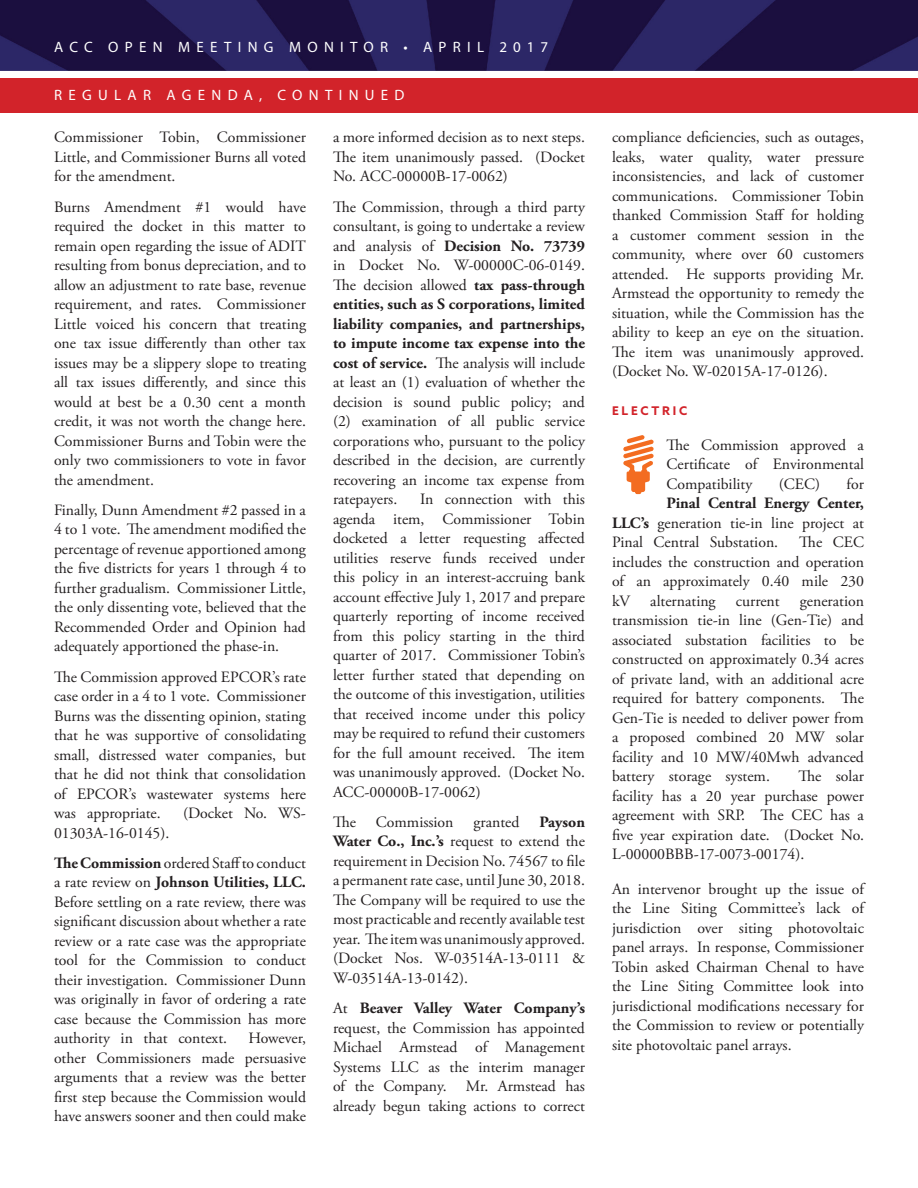
<style>
.page{position:relative;width:918px;height:1188px;background:#fff}
.page>*{position:absolute;margin:0;border:0;box-sizing:border-box;transform-origin:0 0}
.Body_copy{font:15.75px/19.5px "Adobe Garamond Pro";color:#231f20;text-align:justify}
.Red_subheads{font:15.75px/19.5px "Adobe Garamond Pro";color:#231f20;text-align:justify}
.Red_subheads-2{font:700 15.75px "Adobe Garamond Pro";color:#231f20}
.Red_banner_tags{font:15px "Myriad Pro";letter-spacing:.42em;color:#fff}
.Red_subheads-3{font:700 12px "Azo Sans";letter-spacing:.235em;color:#d2232a}
.s1{font-weight:700}
</style>
<div class="page">
<img style="left:0;top:0;width:918px;height:71px">
<div style="left:0;top:78px;width:918px;height:35px;background:#d2232a"></div>
<svg style="left:623px;top:435px;width:31px;height:59px"></svg>
<p class="Red_banner_tags" style="left:54px;top:37px;width:496px">ACC OPEN MEETING MONITOR • APRIL 2017</p>
<p class="Red_banner_tags" style="left:54px;top:86px;width:352px">REGULAR AGENDA, CONTINUED</p>
<p class="Body_copy" style="left:54px;top:128px;width:254px">Commissioner Tobin, Commissioner Little, and Commissioner Burns all voted for the amendment.</p>
<p class="Body_copy" style="left:54px;top:197px;width:254px">Burns Amendment #1 would have required the docket in this matter to remain open regarding the issue of ADIT resulting from bonus depreciation, and to allow an adjustment to rate base, revenue requirement, and rates. Commissioner Little voiced his concern that treating one tax issue differently than other tax issues may be a slippery slope to treating all tax issues differently, and since this would at best be a 0.30 cent a month credit, it was not worth the change here.<br>Commissioner Burns and Tobin were the only two commissioners to vote in favor the amendment.</p>
<p class="Body_copy" style="left:54px;top:501px;width:254px">Finally, Dunn Amendment #2 passed in a 4 to 1 vote. The amendment modified the percentage of revenue apportioned among the five districts for years 1 through 4 to further gradualism. Commissioner Little, the only dissenting vote, believed that the Recommended Order and Opinion had adequately apportioned the phase-in.</p>
<p class="Body_copy" style="left:54px;top:667px;width:253px">The Commission approved EPCOR’s rate case order in a 4 to 1 vote. Commissioner Burns was the dissenting opinion, stating that he was supportive of consolidating small, distressed water companies, but that he did not think that consolidation of EPCOR’s wastewater systems here was appropriate.</p>
<p class="Body_copy" style="left:183px;top:804px;width:124px">(Docket No. WS-</p>
<p class="Body_copy" style="left:54px;top:823px;width:117px">01303A-16-0145).</p>
<p class="Body_copy" style="left:54px;top:854px;width:254px"><span class="s1">The Commission</span> ordered Staff to conduct a rate review on <span class="s1">Johnson Utilities, LLC.<br></span>Before settling on a rate review, there was significant discussion about whether a rate review or a rate case was the appropriate tool for the Commission to conduct their investigation. Commissioner Dunn was originally in favor of ordering a rate case because the Commission has more authority in that context.</p>
<p class="Body_copy" style="left:54px;top:1029px;width:254px;text-indent:194px">However, other Commissioners made persuasive arguments that a review was the better first step because the Commission would have answers sooner and then could make</p>
<p class="Body_copy" style="left:333px;top:128px;width:253px">a more informed decision as to next steps.<br>The item unanimously passed. (Docket No. ACC-00000B-17-0062)</p>
<p class="Body_copy" style="left:333px;top:197px;width:254px">The Commission, through a third party consultant, is going to undertake a review and analysis of <span class="s1">Decision No. 73739 </span>in Docket No. W-00000C-06-0149.<br>The decision allowed <span class="s1">tax pass-through entities, such as S corporations, limited liability companies, and partnerships, to impute income tax expense into the cost of service.</span> The analysis will include at least an (1) evaluation of whether the decision is sound public policy; and (2) examination of all public service corporations who, pursuant to the policy described in the decision, are currently recovering an income tax expense from ratepayers.</p>
<p class="Body_copy" style="left:333px;top:490px;width:254px;text-indent:87px">In connection with this agenda item, Commissioner Tobin docketed a letter requesting affected utilities reserve funds received under this policy in an interest-accruing bank account effective July 1, 2017 and prepare quarterly reporting of income received from this policy starting in the third quarter of 2017. Commissioner Tobin’s letter further stated that depending on the outcome of this investigation, utilities that received income under this policy may be required to refund their customers for the full amount received. The item was unanimously approved. (Docket No.<br>ACC-00000B-17-0062)</p>
<p class="Body_copy" style="left:333px;top:813px;width:25px">The</p>
<p class="Body_copy" style="left:376px;top:813px;width:79px">Commission</p>
<p class="Body_copy" style="left:474px;top:813px;width:47px">granted</p>
<p class="Body_copy" style="left:333px;top:813px;width:254px;text-indent:206px"><span class="s1">Payson Water Co., Inc.’s</span> request to extend the requirement in Decision No. 74567 to file a permanent rate case, until June 30, 2018.<br>The Company will be required to use the most practicable and recently available test year. The item was unanimously approved. (Docket Nos. W-03514A-13-0111 &amp; W-03514A-13-0142).</p>
<p class="Body_copy" style="left:333px;top:999px;width:254px">At <span class="s1">Beaver Valley Water Company’s </span>request, the Commission has appointed Michael Armstead of Management Systems LLC as the interim manager of the Company. Mr. Armstead has already begun taking actions to correct</p>
<p class="Body_copy" style="left:612px;top:128px;width:254px">compliance deficiencies, such as outages, leaks, water quality, water pressure inconsistencies, and lack of customer communications. Commissioner Tobin thanked Commission Staff for holding a customer comment session in the community, where over 60 customers attended. He supports providing Mr.<br>Armstead the opportunity to remedy the situation, while the Commission has the ability to keep an eye on the situation.<br>The item was unanimously approved. (Docket No. W-02015A-17-0126).</p>
<p class="Red_subheads-3" style="left:612px;top:403px;width:77px">ELECTRIC</p>
<p class="Red_subheads" style="left:667px;top:436px;width:199px">The Commission approved a Certificate of Environmental Compatibility</p>
<p class="Red_subheads" style="left:779px;top:475px;width:43px">(CEC)</p>
<p class="Red_subheads" style="left:847px;top:475px;width:19px">for</p>
<p class="Red_subheads-2" style="left:667px;top:494px;width:199px">Pinal Central Energy Center,</p>
<p class="Red_subheads" style="left:612px;top:514px;width:253px"><span class="s1">LLC’s</span> generation tie-in line project at</p>
<p class="Red_subheads" style="left:612px;top:533px;width:168px">Pinal Central Substation.</p>
<p class="Red_subheads" style="left:612px;top:533px;width:254px;text-indent:187px">The CEC includes the construction and operation of an approximately 0.40 mile 230 kV</p>
<p class="Red_subheads" style="left:650px;top:592px;width:67px">alternating</p>
<p class="Red_subheads" style="left:736px;top:592px;width:46px">current</p>
<p class="Red_subheads" style="left:612px;top:592px;width:254px;text-indent:188px">generation transmission tie-in line (Gen-Tie) and associated substation facilities to be constructed on approximately 0.34 acres of private land, with an additional acre required for battery components. The Gen-Tie is needed to deliver power from a proposed combined 20 MW solar facility and 10 MW/40Mwh advanced battery storage system.</p>
<p class="Red_subheads" style="left:612px;top:767px;width:254px;text-indent:186px">The solar facility has a 20 year purchase power agreement with SRP. The CEC has a five year expiration date. (Docket No.<br>L-00000BBB-17-0073-00174).</p>
<p class="Red_subheads" style="left:612px;top:880px;width:254px">An intervenor brought up the issue of the Line Siting Committee’s lack of jurisdiction over siting photovoltaic panel arrays. In response, Commissioner Tobin asked Chairman Chenal to have the Line Siting Committee look into jurisdictional modifications necessary for the Commission to review or potentially site photovoltaic panel arrays.</p>
</div>
